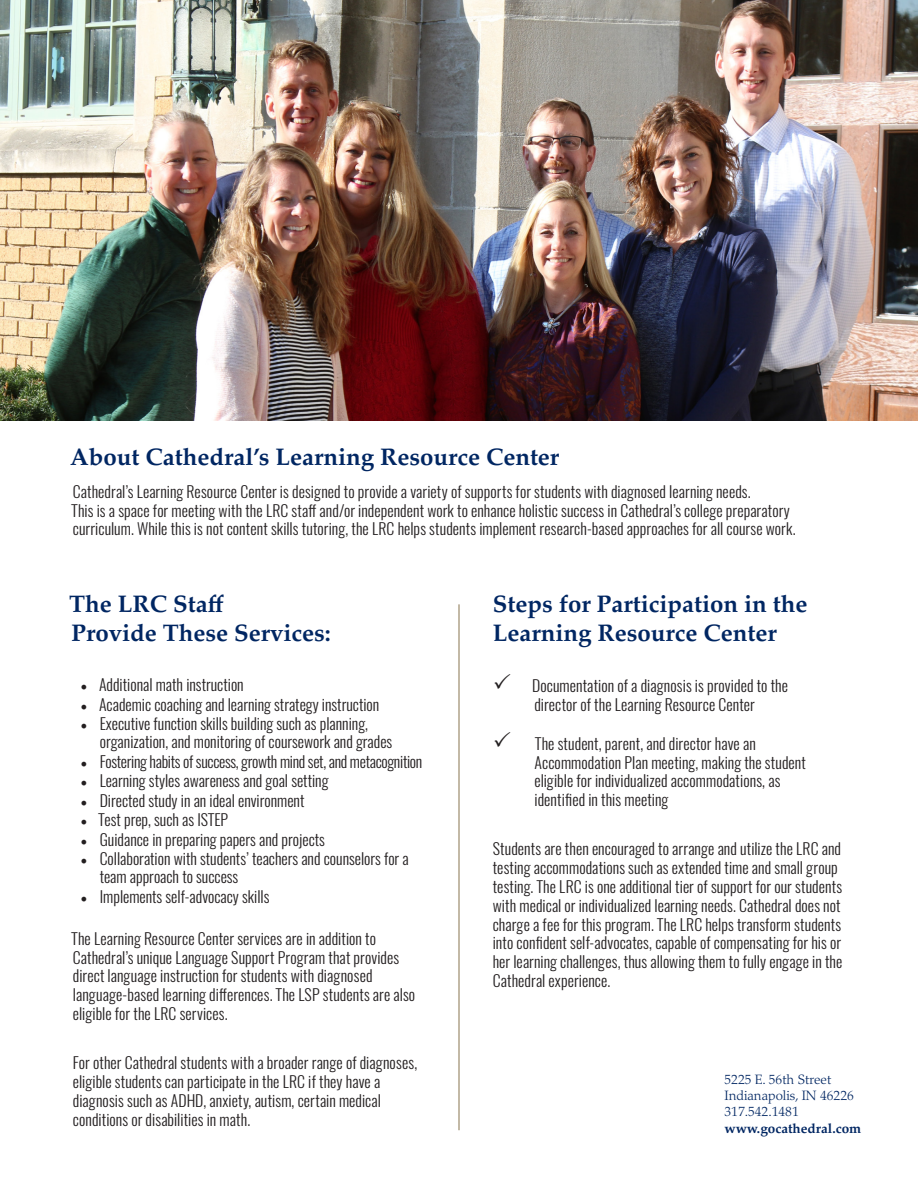
<style>
.page{position:relative;width:918px;height:1188px;background:#fff}
.page>*{position:absolute;margin:0;border:0;box-sizing:border-box;transform-origin:0 0}
.Body_text{font:700 24px/28.5px "Palatino";color:#002662}
.Company_name{font:300 15.75px/18.9px "Oswald";letter-spacing:.005em;color:#231f20}
.Company_name-2{font:300 15.75px "Oswald";letter-spacing:-.02em;color:#231f20}
.t1{font:300 13.5px "Palatino LT Std";color:#002662}
.t2{font:700 13.5px/16.2px "Palatino";color:#002662}
.s1{font-family:"Minion Pro";font-weight:400;font-size:18px}
.s2{font-family:"Palatino LT Std";font-weight:300}
</style>
<div class="page">
<hr style="left:459px;top:604px;width:1px;height:526px;background:#89744f">
<img style="left:0;top:0;width:918px;height:420px">
<p class="Body_text" style="left:70px;top:442px;width:491px">About Cathedral’s Learning Resource Center</p>
<p class="Company_name" style="left:71px;top:482px;width:726px">Cathedral’s Learning Resource Center is designed to provide a variety of supports for students with diagnosed learning needs.<br>This is a space for meeting with the LRC staff and/or independent work to enhance holistic success in Cathedral’s college preparatory curriculum. While this is not content skills tutoring, the LRC helps students implement research-based approaches for all course work.</p>
<p class="Body_text" style="left:69px;top:589px;width:263px">The LRC Staff<br>Provide These Services:</p>
<p class="Company_name" style="left:80px;top:675px;width:165px"><span class="s1">•</span> Additional math instruction</p>
<p class="Company_name" style="left:80px;top:695px;width:300px"><span class="s1">•</span> Academic coaching and learning strategy instruction</p>
<p class="Company_name" style="left:100px;top:715px;width:294px;line-height:18px;text-indent:-19px"><span class="s1">•</span> Executive function skills building such as planning, organization, and monitoring of coursework and grades</p>
<p class="Company_name-2" style="left:80px;top:751px;width:343px"><span class="s1">•</span> Fostering habits of success, growth mind set, and metacognition</p>
<p class="Company_name" style="left:80px;top:771px;width:250px"><span class="s1">•</span> Learning styles awareness and goal setting</p>
<p class="Company_name" style="left:80px;top:791px;width:226px"><span class="s1">•</span> Directed study in an ideal environment</p>
<p class="Company_name" style="left:80px;top:810px;width:149px"><span class="s1">•</span> Test prep, such as ISTEP</p>
<p class="Company_name" style="left:80px;top:830px;width:246px"><span class="s1">•</span> Guidance in preparing papers and projects</p>
<p class="Company_name" style="left:100px;top:850px;width:311px;line-height:18px;text-indent:-19px"><span class="s1">•</span> Collaboration with students’ teachers and counselors for a team approach to success</p>
<p class="Company_name" style="left:80px;top:887px;width:190px"><span class="s1">•</span> Implements self-advocacy skills</p>
<p class="Company_name" style="left:71px;top:929px;width:345px">The Learning Resource Center services are in addition to Cathedral’s unique Language Support Program that provides direct language instruction for students with diagnosed language-based learning differences. The LSP students are also eligible for the LRC services.</p>
<p class="Company_name" style="left:73px;top:1053px;width:346px">For other Cathedral students with a broader range of diagnoses, eligible students can participate in the LRC if they have a diagnosis such as ADHD, anxiety, autism, certain medical conditions or disabilities in math.</p>
<p class="Body_text" style="left:493px;top:589px;width:316px">Steps for Participation in the<br>Learning Resource Center</p>
<p class="Company_name" style="left:532px;top:676px;width:257px">Documentation of a diagnosis is provided to the director of the Learning Resource Center</p>
<p class="Company_name" style="left:535px;top:734px;width:273px">The student, parent, and director have an Accommodation Plan meeting, making the student eligible for individualized accommodations, as identified in this meeting</p>
<p class="Company_name" style="left:493px;top:839px;width:351px">Students are then encouraged to arrange and utilize the LRC and testing accommodations such as extended time and small group testing. The LRC is one additional tier of support for our students with medical or individualized learning needs. Cathedral does not charge a fee for this program. The LRC helps transform students into confident self-advocates, capable of compensating for his or her learning challenges, thus allowing them to fully engage in the Cathedral experience.</p>
<p class="t1" style="left:724px;top:1072px;width:108px">5225 E. 56th Street</p>
<p class="t1" style="left:724px;top:1088px;width:131px">Indianapolis, IN 46226</p>
<p class="t2" style="left:724px;top:1103px;width:138px"><span class="s2">317.542.1481 </span>www.gocathedral.com</p>
</div>
